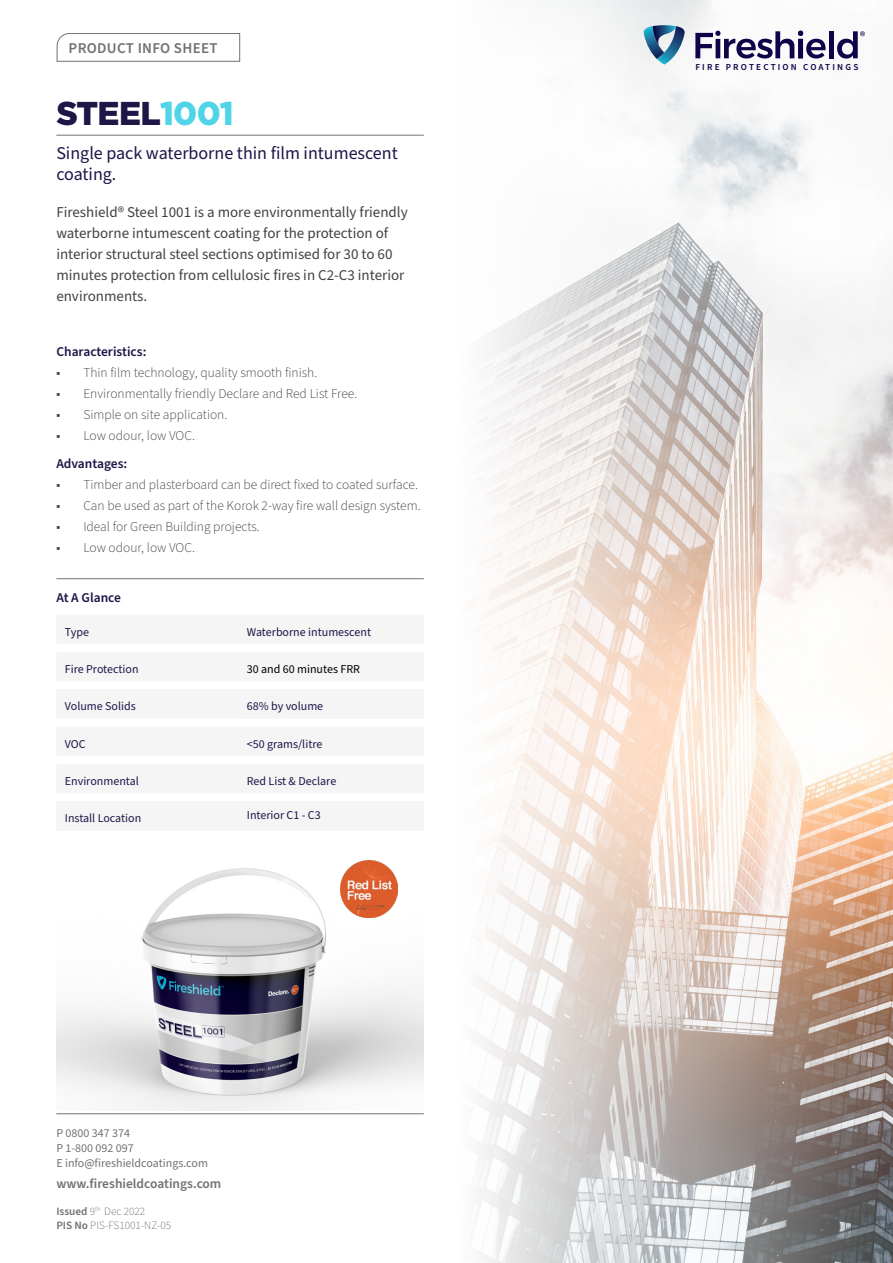
<style>
.page{position:relative;width:893px;height:1263px;background:#fff}
.page>*{position:absolute;margin:0;border:0;box-sizing:border-box;transform-origin:0 0}
.t1{font:900 33px "Gotham";letter-spacing:-.02em;color:#201547}
.t2{font:18px/21px "Source Sans Pro";color:#201547}
.t3{font:15px/21px "Source Sans Pro";color:#414243}
.t4{font:600 15px "Source Sans Pro";letter-spacing:.02em;color:#707372}
.t5{font:300 13.5px "Source Sans Pro";color:#414243}
.t6{font:600 13.5px "Source Sans Pro";color:#201547}
.body_copy{font:600 13.5px "Source Sans Pro";color:#707372}
.t7{font:12px "Source Sans Pro";color:#201547}
.body_copy-2{font:12px "Source Sans Pro";color:#707372}
.bulet{font:12px "Source Sans Pro";color:#000}
.t8{font:300 11.25px "Source Sans Pro";color:#707372}
.t9{font:600 9.15px "Source Sans Pro";letter-spacing:.24em;color:#0d0449}
.s1{color:#50d5e8}
.s2{font-weight:600}
</style>
<div class="page">
<img style="left:56px;top:868px;width:368px;height:242px">
<img style="left:341px;top:860px;width:57px;height:57px">
<img style="left:479px;top:0;width:414px;height:1263px">
<hr style="left:56px;top:135px;width:368px;height:1px;background:#707372">
<svg style="left:695px;top:31px;width:131px;height:28px"></svg>
<div style="left:829px;top:31px;width:5px;height:27px;background:#0d0449"></div>
<svg style="left:642px;top:25px;width:44px;height:40px"></svg>
<svg style="left:837px;top:31px;width:28px;height:28px"></svg>
<hr style="left:56px;top:578px;width:368px;height:1px;background:#707372">
<svg style="left:56px;top:33px;width:184px;height:29px"></svg>
<hr style="left:56px;top:1113px;width:368px;height:1px;background:#707372">
<p class="t4" style="left:69px;top:38px;width:151px">PRODUCT INFO SHEET</p>
<p class="t1" style="left:56px;top:94px;width:179px">STEEL<span class="s1">1001</span></p>
<p class="t2" style="left:56px;top:143px;width:343px">Single pack waterborne thin film intumescent coating.</p>
<h1 class="t3" style="left:56px;top:202px;width:353px">Fireshield® Steel 1001 is a more environmentally friendly waterborne intumescent coating for the protection of interior structural steel sections optimised for 30 to 60 minutes protection from cellulosic fires in C2-C3 interior environments.</h1>
<h1 class="t6" style="left:56px;top:342px;width:92px">Characteristics:</h1>
<p class="t5" style="left:56px;top:363px;width:263px">▪ Thin film technology, quality smooth finish.</p>
<p class="t5" style="left:56px;top:384px;width:302px">▪ Environmentally friendly Declare and Red List Free.</p>
<p class="t5" style="left:56px;top:405px;width:173px">▪ Simple on site application.</p>
<p class="t5" style="left:56px;top:426px;width:140px">▪ Low odour, low VOC.</p>
<h1 class="t6" style="left:56px;top:455px;width:73px">Advantages:</h1>
<p class="t5" style="left:56px;top:476px;width:363px">▪ Timber and plasterboard can be direct fixed to coated surface.</p>
<p class="t5" style="left:56px;top:497px;width:366px">▪ Can be used as part of the Korok 2-way fire wall design system.</p>
<p class="t5" style="left:56px;top:518px;width:205px">▪ Ideal for Green Building projects.</p>
<p class="t5" style="left:56px;top:539px;width:140px">▪ Low odour, low VOC.</p>
<h1 class="t6" style="left:56px;top:588px;width:66px">At A Glance</h1>
<h1 class="t7" style="left:65px;top:623px;width:26px">Type</h1>
<h1 class="t7" style="left:247px;top:623px;width:126px">Waterborne intumescent</h1>
<h1 class="t7" style="left:65px;top:661px;width:75px">Fire Protection</h1>
<p class="bulet" style="left:247px;top:661px;width:115px">30 and 60 minutes FRR</p>
<h1 class="t7" style="left:65px;top:698px;width:73px">Volume Solids</h1>
<h1 class="t7" style="left:247px;top:698px;width:78px">68% by volume</h1>
<h1 class="t7" style="left:65px;top:735px;width:22px">VOC</h1>
<h1 class="t7" style="left:247px;top:735px;width:77px">&lt;50 grams/litre</h1>
<h1 class="t7" style="left:65px;top:773px;width:75px">Environmental</h1>
<h1 class="t7" style="left:247px;top:773px;width:91px">Red List &amp; Declare</h1>
<h1 class="t7" style="left:65px;top:810px;width:78px">Install Location</h1>
<h1 class="t7" style="left:247px;top:807px;width:75px">Interior C1 - C3</h1>
<p class="body_copy-2" style="left:56px;top:1125px;width:75px">P 0800 347 374</p>
<p class="body_copy-2" style="left:56px;top:1140px;width:79px">P 1-800 092 097</p>
<p class="body_copy-2" style="left:56px;top:1155px;width:153px">E info@fireshieldcoatings.com</p>
<p class="body_copy" style="left:56px;top:1174px;width:167px">www.fireshieldcoatings.com</p>
<p class="t8" style="left:56px;top:1203px;width:90px"><span class="s2">Issued</span> 9<sup>th</sup> Dec 2022</p>
<p class="t8" style="left:56px;top:1218px;width:116px"><span class="s2">PIS No</span> PIS-FS1001-NZ-05</p>
<p class="t9" style="left:695px;top:61px;width:164px">FIRE PROTECTION COATINGS</p>
</div>
